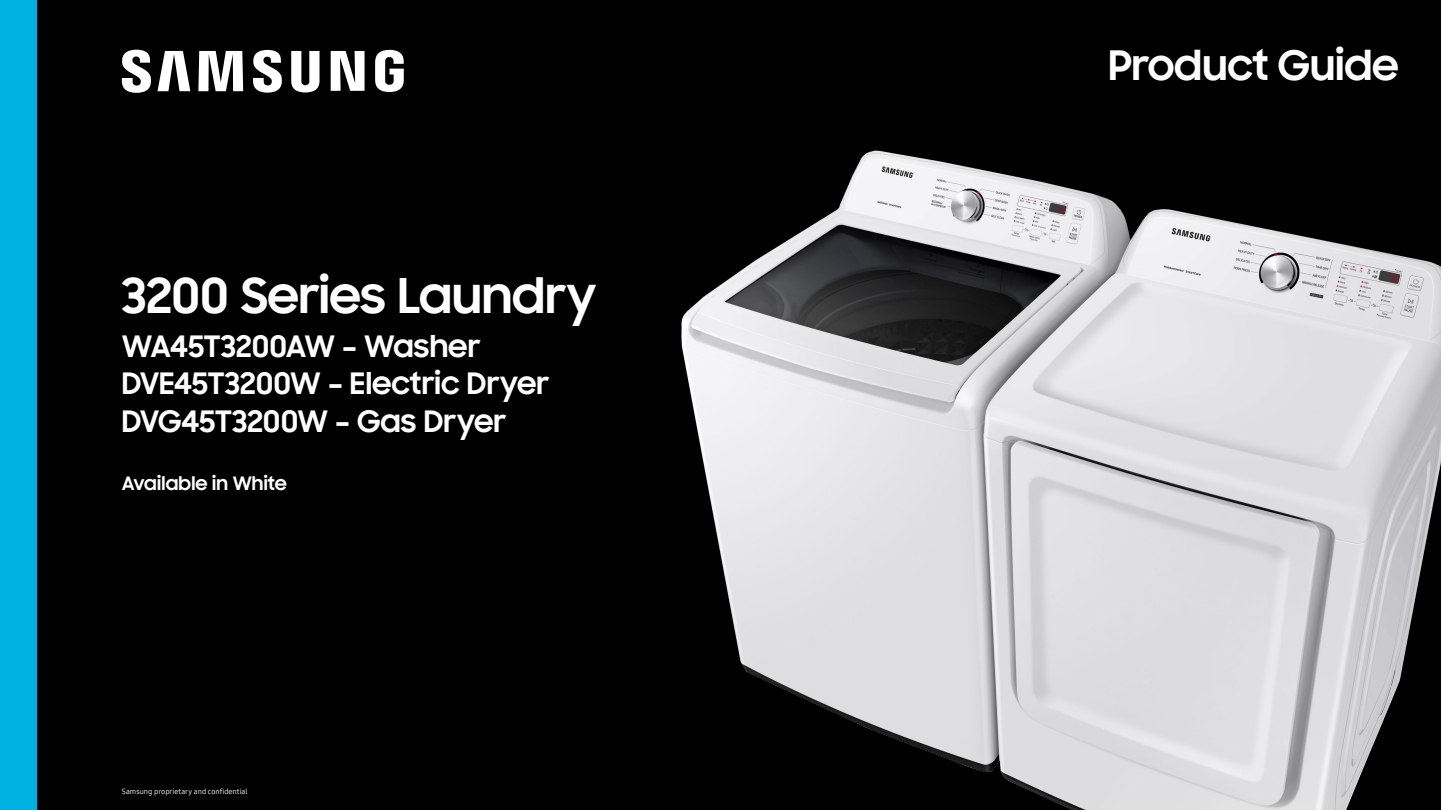
<style>
.page{position:relative;width:1441px;height:810px;background:#fff}
.page>*{position:absolute;margin:0;border:0;box-sizing:border-box;transform-origin:0 0}
.t1{font:700 48.75px "Samsung Sharp Sans";letter-spacing:-.005em;color:#fff}
.t2{font:700 41.25px "Samsung Sharp Sans";color:#fff}
.t3{font:700 30px "Samsung Sharp Sans";letter-spacing:-.005em;color:#fff}
.t4{font:700 18.75px "Samsung Sharp Sans";letter-spacing:.01em;color:#fff}
.t5{font:7.5px "Samsung One 400";color:#fff}
</style>
<div class="page">
<div style="left:0;top:0;width:1440px;height:810px;background:#000"></div>
<svg style="left:122px;top:50px;width:282px;height:43px"></svg>
<div style="left:0;top:0;width:37px;height:810px;background:#00b2e2"></div>
<img style="left:681px;top:150px;width:759px;height:660px">
<p class="t1" style="left:122px;top:259px;width:476px">3200 Series Laundry</p>
<p class="t3" style="left:122px;top:324px;width:360px">WA45T3200AW – Washer</p>
<p class="t3" style="left:122px;top:361px;width:429px">DVE45T3200W – Electric Dryer</p>
<p class="t3" style="left:122px;top:399px;width:386px">DVG45T3200W – Gas Dryer</p>
<p class="t4" style="left:122px;top:469px;width:166px">Available in White</p>
<p class="t5" style="left:122px;top:786px;width:127px">Samsung proprietary and confidential</p>
<p class="t2" style="left:1108px;top:34px;width:292px">Product Guide</p>
</div>
